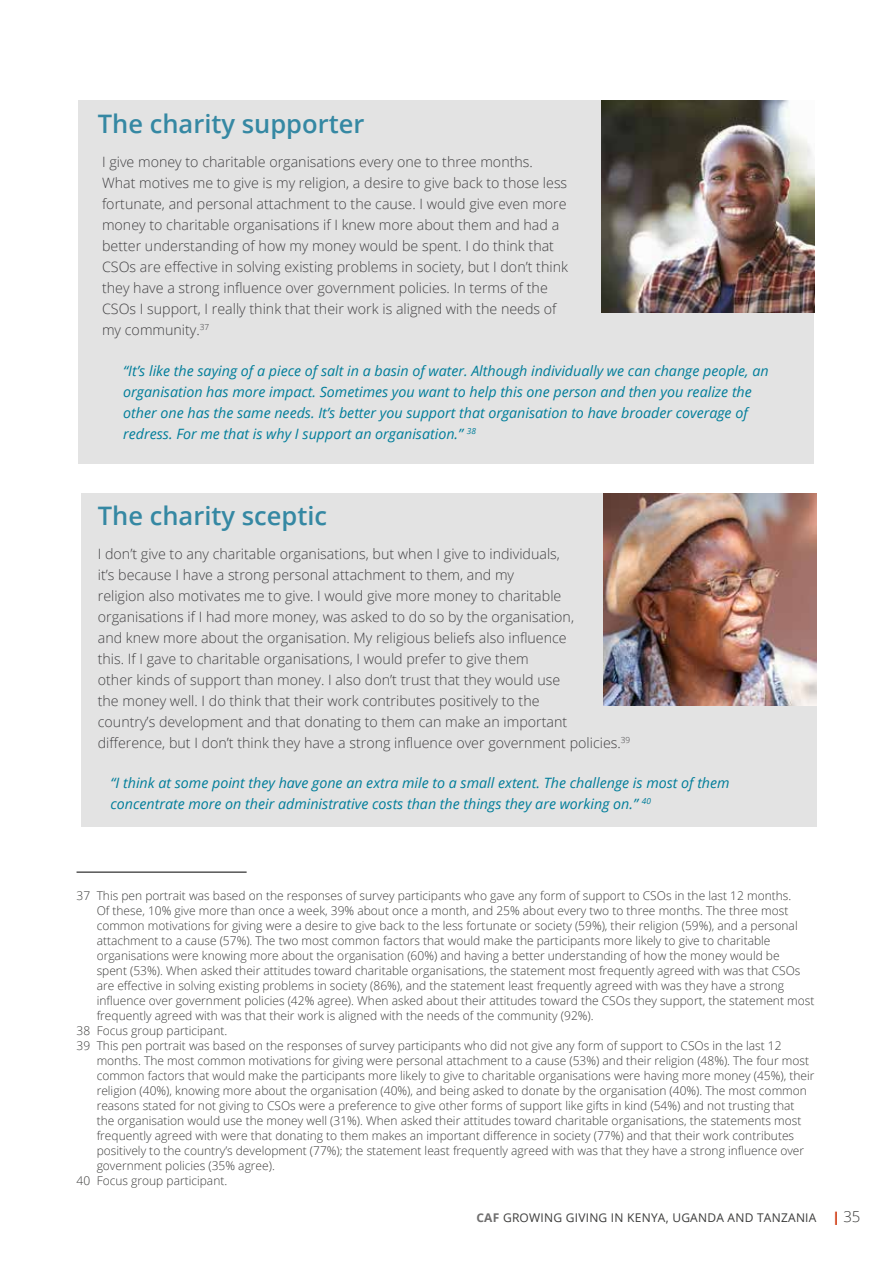
<style>
.page{position:relative;width:893px;height:1263px;background:#fff}
.page>*{position:absolute;margin:0;border:0;box-sizing:border-box;transform-origin:0 0}
.t1{font:600 25.5px "Open Sans";color:#3588a3}
.t2{font:300 14.25px/21px "Open Sans";color:#414042}
.t3{font:italic 14.25px/21px "Open Sans";color:#007d9a}
.t4{font:300 12px "Open Sans";color:#3c3c3b}
.t5{font:12px "Open Sans";letter-spacing:.02em;color:#3c3c3b}
.s1{font-weight:700;color:#706f6f}
.s2{font-weight:800;font-size:13.5px;color:#d03d16}
.s3{font-weight:300;font-size:15px}
</style>
<div class="page">
<div style="left:81px;top:493px;width:735px;height:334px;background:#e3e3e3"></div>
<img style="left:604px;top:493px;width:212px;height:213px">
<div style="left:79px;top:100px;width:735px;height:363px;background:#e3e3e3"></div>
<img style="left:602px;top:100px;width:212px;height:212px">
<hr style="left:77px;top:872px;width:170px;height:1px;background:#000">
<h1 class="t1" style="left:98px;top:107px;width:268px">The charity supporter</h1>
<p class="t2" style="left:102px;top:151px;width:467px">I give money to charitable organisations every one to three months.<br>What motives me to give is my religion, a desire to give back to those less fortunate, and personal attachment to the cause. I would give even more money to charitable organisations if I knew more about them and had a better understanding of how my money would be spent. I do think that CSOs are effective in solving existing problems in society, but I don’t think they have a strong influence over government policies. In terms of the CSOs I support, I really think that their work is aligned with the needs of my community.<sup>37</sup></p>
<p class="t3" style="left:123px;top:359px;width:647px">“It’s like the saying of a piece of salt in a basin of water. Although individually we can change people, an organisation has more impact. Sometimes you want to help this one person and then you realize the other one has the same needs. It’s better you support that organisation to have broader coverage of redress. For me that is why I support an organisation.” <sup>38</sup></p>
<h1 class="t1" style="left:98px;top:498px;width:231px">The charity sceptic</h1>
<p class="t2" style="left:98px;top:542px;width:534px">I don’t give to any charitable organisations, but when I give to individuals,<br>it’s because I have a strong personal attachment to them, and my<br>religion also motivates me to give. I would give more money to charitable organisations if I had more money, was asked to do so by the organisation,<br>and knew more about the organisation. My religious beliefs also influence<br>this. If I gave to charitable organisations, I would prefer to give them<br>other kinds of support than money. I also don’t trust that they would use<br>the money well. I do think that their work contributes positively to the<br>country’s development and that donating to them can make an important difference, but I don’t think they have a strong influence over government policies.<sup>39</sup></p>
<p class="t3" style="left:111px;top:772px;width:621px">“I think at some point they have gone an extra mile to a small extent. The challenge is most of them concentrate more on their administrative costs than the things they are working on.” <sup>40</sup></p>
<p class="t4" style="left:77px;top:887px;width:716px">37 This pen portrait was based on the responses of survey participants who gave any form of support to CSOs in the last 12 months.</p>
<p class="t4" style="left:97px;top:902px;width:693px">Of these, 10% give more than once a week, 39% about once a month, and 25% about every two to three months. The three most</p>
<p class="t4" style="left:97px;top:917px;width:702px">common motivations for giving were a desire to give back to the less fortunate or society (59%), their religion (59%), and a personal</p>
<p class="t4" style="left:97px;top:932px;width:675px">attachment to a cause (57%). The two most common factors that would make the participants more likely to give to charitable</p>
<p class="t4" style="left:97px;top:947px;width:684px">organisations were knowing more about the organisation (60%) and having a better understanding of how the money would be</p>
<p class="t4" style="left:97px;top:962px;width:705px">spent (53%). When asked their attitudes toward charitable organisations, the statement most frequently agreed with was that CSOs</p>
<p class="t4" style="left:97px;top:977px;width:689px">are effective in solving existing problems in society (86%), and the statement least frequently agreed with was they have a strong</p>
<p class="t4" style="left:97px;top:992px;width:719px">influence over government policies (42% agree). When asked about their attitudes toward the CSOs they support, the statement most</p>
<p class="t4" style="left:97px;top:1007px;width:499px">frequently agreed with was that their work is aligned with the needs of the community (92%).</p>
<p class="t4" style="left:77px;top:1022px;width:152px">38 Focus group participant.</p>
<p class="t4" style="left:77px;top:1037px;width:707px">39 This pen portrait was based on the responses of survey participants who did not give any form of support to CSOs in the last 12</p>
<p class="t4" style="left:97px;top:1052px;width:714px">months. The most common motivations for giving were personal attachment to a cause (53%) and their religion (48%). The four most</p>
<p class="t4" style="left:97px;top:1067px;width:719px">common factors that would make the participants more likely to give to charitable organisations were having more money (45%), their</p>
<p class="t4" style="left:97px;top:1082px;width:712px">religion (40%), knowing more about the organisation (40%), and being asked to donate by the organisation (40%). The most common</p>
<p class="t4" style="left:97px;top:1097px;width:699px">reasons stated for not giving to CSOs were a preference to give other forms of support like gifts in kind (54%) and not trusting that</p>
<p class="t4" style="left:97px;top:1112px;width:706px">the organisation would use the money well (31%). When asked their attitudes toward charitable organisations, the statements most</p>
<p class="t4" style="left:97px;top:1127px;width:699px">frequently agreed with were that donating to them makes an important difference in society (77%) and that their work contributes</p>
<p class="t4" style="left:97px;top:1142px;width:709px">positively to the country’s development (77%); the statement least frequently agreed with was that they have a strong influence over</p>
<p class="t4" style="left:97px;top:1157px;width:180px">government policies (35% agree).</p>
<p class="t4" style="left:77px;top:1172px;width:152px">40 Focus group participant.</p>
<p class="t5" style="left:476px;top:1209px;width:386px"><span class="s1">CAF</span> GROWING GIVING IN KENYA, UGANDA AND TANZANIA <span class="s2">|</span> <span class="s3">35</span></p>
</div>
